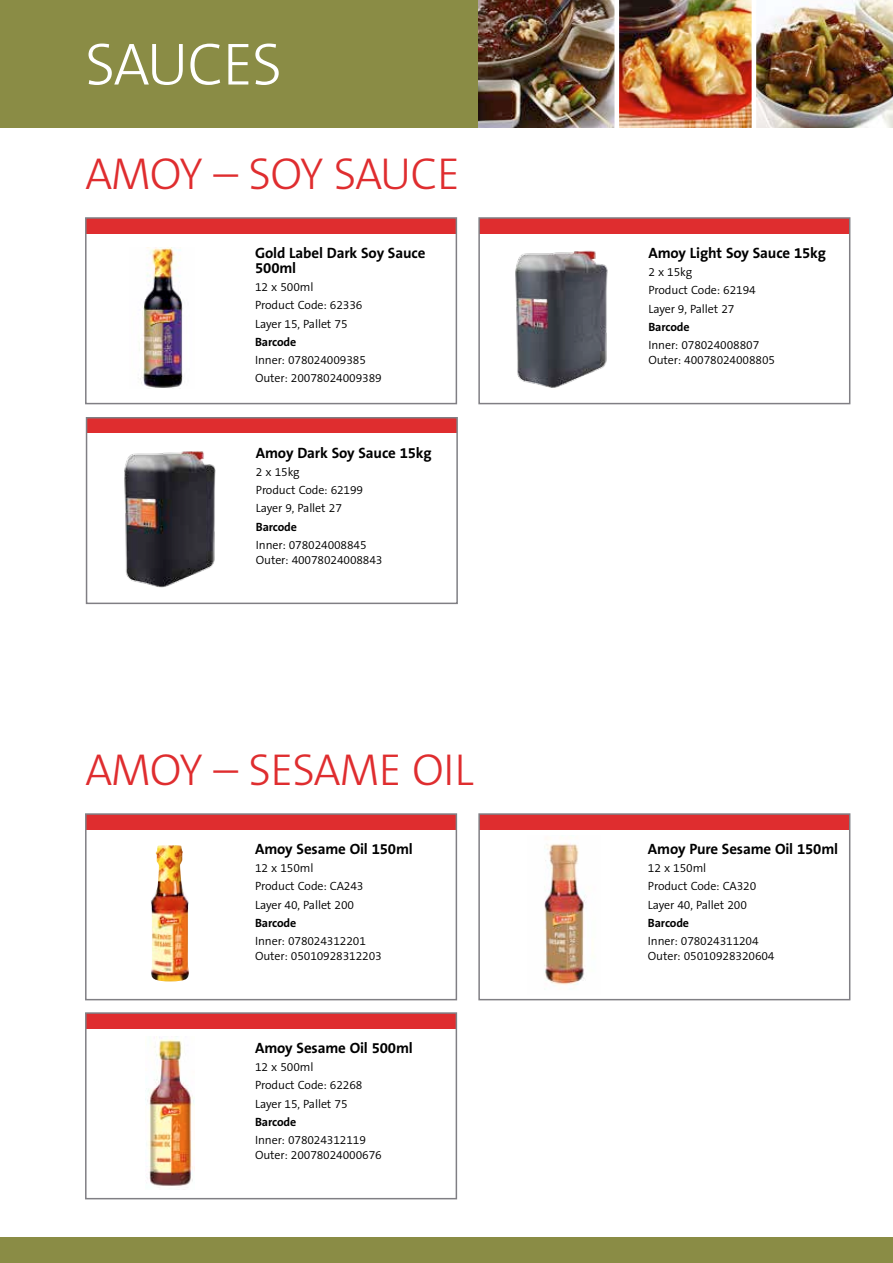
<style>
.page{position:relative;width:893px;height:1263px;background:#fff}
.page>*{position:absolute;margin:0;border:0;box-sizing:border-box;transform-origin:0 0}
.t1{font:300 60px "The Sans B3";letter-spacing:-.02em;color:#fff}
.t2{font:300 45px "The Sans B3";letter-spacing:-.03em;color:#df2d2f}
.t3{font:700 15px/15px "The Sans B7";letter-spacing:-.01em;color:#000}
.t4{font:300 12px/18.1px "The Sans B4";letter-spacing:-.01em;color:#000}
.t5{font:700 12px "The Sans B7";letter-spacing:-.01em;color:#000}
</style>
<div class="page">
<div style="left:0;top:0;width:483px;height:128px;background:#8a8c45"></div>
<img style="left:478px;top:0;width:415px;height:128px">
<div style="left:614px;top:0;width:5px;height:132px;background:#fff"></div>
<hr style="left:752px;top:0;width:4px;height:132px;background:#fff">
<div style="left:0;top:1237px;width:893px;height:26px;background:#8a8c45"></div>
<div style="left:86px;top:814px;width:370px;height:15px;background:#df2d2f"></div>
<div style="left:479px;top:814px;width:371px;height:15px;background:#df2d2f"></div>
<img style="left:146px;top:1036px;width:48px;height:150px">
<div style="left:86px;top:1013px;width:370px;height:15px;background:#df2d2f"></div>
<div style="left:479px;top:218px;width:371px;height:15px;background:#df2d2f"></div>
<img style="left:515px;top:250px;width:93px;height:138px">
<div style="left:478px;top:217px;width:372px;height:187px;border:2px solid #807f84"></div>
<div style="left:85px;top:813px;width:372px;height:187px;border:2px solid #807f84"></div>
<div style="left:478px;top:813px;width:372px;height:187px;border:2px solid #807f84"></div>
<div style="left:85px;top:1012px;width:372px;height:187px;border:2px solid #807f84"></div>
<img style="left:139px;top:247px;width:44px;height:141px">
<img style="left:124px;top:451px;width:92px;height:137px">
<div style="left:86px;top:218px;width:370px;height:15px;background:#df2d2f"></div>
<div style="left:87px;top:418px;width:370px;height:15px;background:#df2d2f"></div>
<div style="left:85px;top:217px;width:372px;height:187px;border:2px solid #807f84"></div>
<div style="left:86px;top:417px;width:372px;height:187px;border:2px solid #807f84"></div>
<img style="left:544px;top:843px;width:42px;height:142px">
<img style="left:151px;top:845px;width:38px;height:136px">
<h1 class="t1" style="left:85px;top:33px;width:199px">SAUCES</h1>
<h2 class="t2" style="left:85px;top:151px;width:376px">AMOY – SOY SAUCE</h2>
<p class="t3" style="left:255px;top:246px;width:172px">Gold Label Dark Soy Sauce<br>500ml</p>
<p class="t4" style="left:255px;top:279px;width:109px">12 x 500ml<br>Product Code: 62336<br>Layer 15, Pallet 75</p>
<p class="t5" style="left:255px;top:335px;width:43px">Barcode</p>
<p class="t4" style="left:255px;top:351px;width:128px">Inner: 078024009385<br>Outer: 20078024009389</p>
<p class="t3" style="left:256px;top:446px;width:177px">Amoy Dark Soy Sauce 15kg</p>
<p class="t4" style="left:256px;top:463px;width:109px">2 x 15kg<br>Product Code: 62199<br>Layer 9, Pallet 27</p>
<p class="t5" style="left:256px;top:520px;width:43px">Barcode</p>
<p class="t4" style="left:256px;top:538px;width:128px;line-height:15px">Inner: 078024008845<br>Outer: 40078024008843</p>
<h2 class="t2" style="left:85px;top:747px;width:390px">AMOY – SESAME OIL</h2>
<p class="t3" style="left:255px;top:842px;width:159px">Amoy Sesame Oil 150ml</p>
<p class="t4" style="left:255px;top:860px;width:110px">12 x 150ml<br>Product Code: CA243<br>Layer 40, Pallet 200</p>
<p class="t5" style="left:255px;top:916px;width:43px">Barcode</p>
<p class="t4" style="left:255px;top:934px;width:128px;line-height:15px">Inner: 078024312201<br>Outer: 05010928312203</p>
<p class="t3" style="left:255px;top:1041px;width:159px">Amoy Sesame Oil 500ml</p>
<p class="t4" style="left:255px;top:1059px;width:109px">12 x 500ml<br>Product Code: 62268<br>Layer 15, Pallet 75</p>
<p class="t5" style="left:255px;top:1115px;width:43px">Barcode</p>
<p class="t4" style="left:255px;top:1133px;width:128px;line-height:15px">Inner: 078024312119<br>Outer: 20078024000676</p>
<p class="t3" style="left:648px;top:246px;width:179px">Amoy Light Soy Sauce 15kg</p>
<p class="t4" style="left:648px;top:264px;width:109px">2 x 15kg<br>Product Code: 62194<br>Layer 9, Pallet 27</p>
<p class="t5" style="left:648px;top:320px;width:43px">Barcode</p>
<p class="t4" style="left:648px;top:338px;width:128px;line-height:15px">Inner: 078024008807<br>Outer: 40078024008805</p>
<p class="t3" style="left:648px;top:842px;width:192px">Amoy Pure Sesame Oil 150ml</p>
<p class="t4" style="left:648px;top:860px;width:110px">12 x 150ml<br>Product Code: CA320<br>Layer 40, Pallet 200</p>
<p class="t5" style="left:648px;top:916px;width:43px">Barcode</p>
<p class="t4" style="left:648px;top:934px;width:128px;line-height:15px">Inner: 078024311204<br>Outer: 05010928320604</p>
</div>
